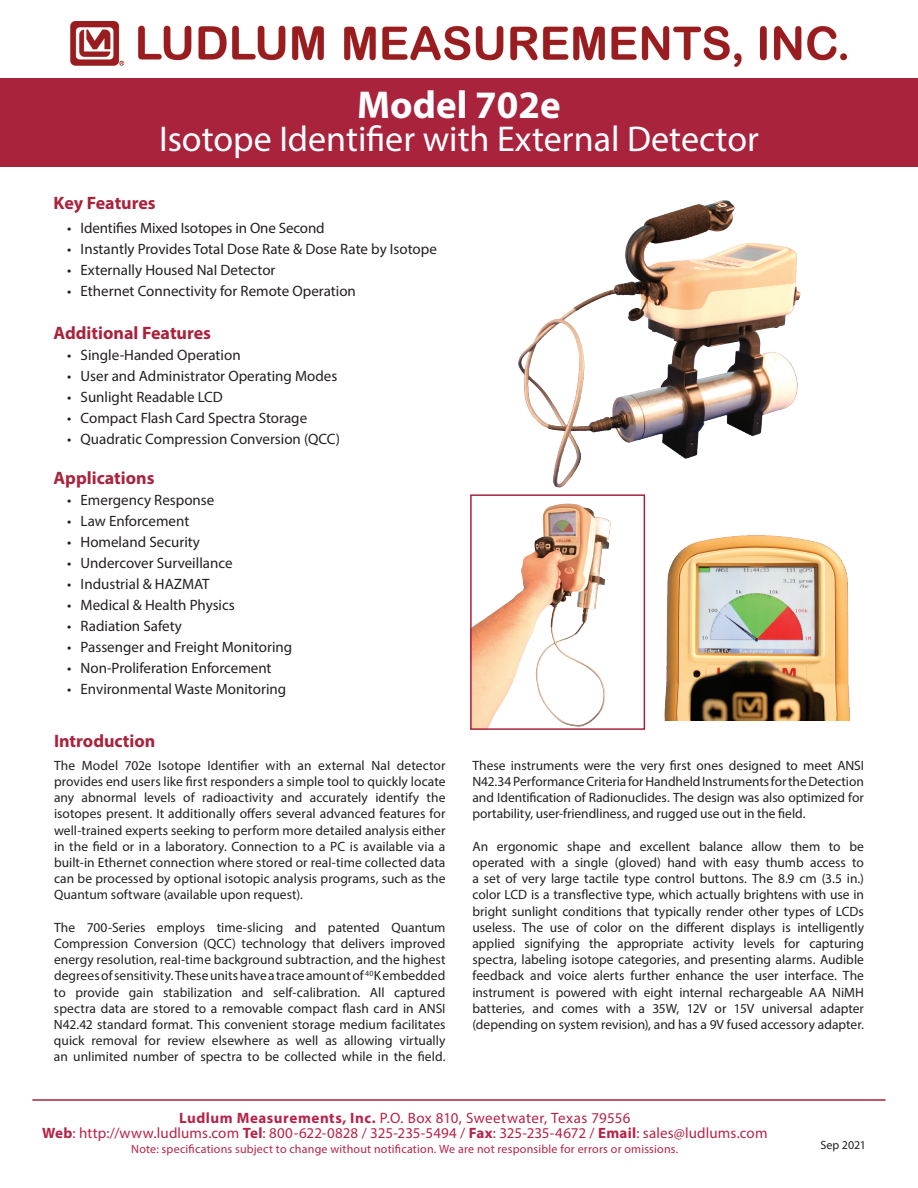
<style>
.page{position:relative;width:918px;height:1188px;background:#fff}
.page>*{position:absolute;margin:0;border:0;box-sizing:border-box;transform-origin:0 0}
.t1{font:700 39px "Myriad Pro";color:#fff}
.t2{font:36px "Myriad Pro";color:#fff}
.t3{font:700 18px "Myriad Pro";color:#a9233d}
.t4{font:15px "Myriad Pro";color:#231f20}
.t5{font:15px/15px "Myriad Pro";letter-spacing:.01em;color:#b72348;text-align:center}
.t6{font:13.5px/16.2px "Myriad Pro";color:#231f20;text-align:justify}
.t7{font:12px "Myriad Pro";letter-spacing:.02em;color:#b72348}
.t8{font:12px "Myriad Pro";letter-spacing:-.005em;color:#231f20}
.s1{font-weight:700}
</style>
<div class="page">
<hr style="left:32px;top:1099px;width:854px;height:2px;background:#a9233d">
<div style="left:0;top:78px;width:918px;height:88px;background:#a9233d"></div>
<img style="left:71px;top:22px;width:775px;height:44px">
<img style="left:473px;top:503px;width:138px;height:224px">
<div style="left:470px;top:494px;width:175px;height:236px;border:2px solid #a9233d"></div>
<img style="left:664px;top:535px;width:186px;height:186px">
<img style="left:518px;top:200px;width:283px;height:288px">
<h1 class="t1" style="left:357px;top:80px;width:205px">Model 702e</h1>
<h2 class="t2" style="left:159px;top:117px;width:601px">Isotope Identifier with External Detector</h2>
<h3 class="t3" style="left:54px;top:191px;width:104px">Key Features</h3>
<p class="t4" style="left:67px;top:219px;width:259px">• Identifies Mixed Isotopes in One Second</p>
<p class="t4" style="left:67px;top:240px;width:371px">• Instantly Provides Total Dose Rate &amp; Dose Rate by Isotope</p>
<p class="t4" style="left:67px;top:261px;width:210px">• Externally Housed NaI Detector</p>
<p class="t4" style="left:67px;top:282px;width:290px">• Ethernet Connectivity for Remote Operation</p>
<h3 class="t3" style="left:54px;top:321px;width:159px">Additional Features</h3>
<p class="t4" style="left:67px;top:346px;width:175px">• Single-Handed Operation</p>
<p class="t4" style="left:67px;top:367px;width:272px">• User and Administrator Operating Modes</p>
<p class="t4" style="left:67px;top:388px;width:157px">• Sunlight Readable LCD</p>
<p class="t4" style="left:67px;top:409px;width:242px">• Compact Flash Card Spectra Storage</p>
<p class="t4" style="left:67px;top:430px;width:275px">• Quadratic Compression Conversion (QCC)</p>
<h3 class="t3" style="left:54px;top:466px;width:102px">Applications</h3>
<p class="t4" style="left:67px;top:490px;width:149px">• Emergency Response</p>
<p class="t4" style="left:67px;top:511px;width:124px">• Law Enforcement</p>
<p class="t4" style="left:67px;top:532px;width:134px">• Homeland Security</p>
<p class="t4" style="left:67px;top:553px;width:167px">• Undercover Surveillance</p>
<p class="t4" style="left:67px;top:574px;width:144px">• Industrial &amp; HAZMAT</p>
<p class="t4" style="left:67px;top:595px;width:169px">• Medical &amp; Health Physics</p>
<p class="t4" style="left:67px;top:616px;width:116px">• Radiation Safety</p>
<p class="t4" style="left:67px;top:637px;width:227px">• Passenger and Freight Monitoring</p>
<p class="t4" style="left:67px;top:658px;width:206px">• Non-Proliferation Enforcement</p>
<p class="t4" style="left:67px;top:679px;width:221px">• Environmental Waste Monitoring</p>
<h3 class="t3" style="left:54px;top:729px;width:103px">Introduction</h3>
<p class="t6" style="left:54px;top:757px;width:393px">The Model 702e Isotope Identifier with an external NaI detector provides end users like first responders a simple tool to quickly locate any abnormal levels of radioactivity and accurately identify the isotopes present. It additionally offers several advanced features for well-trained experts seeking to perform more detailed analysis either in the field or in a laboratory. Connection to a PC is available via a built-in Ethernet connection where stored or real-time collected data can be processed by optional isotopic analysis programs, such as the Quantum software (available upon request).</p>
<p class="t6" style="left:54px;top:919px;width:393px">The 700-Series employs time-slicing and patented Quantum Compression Conversion (QCC) technology that delivers improved energy resolution, real-time background subtraction, and the highest degrees of sensitivity. These units have a trace amount of <sup>40</sup>K embedded to provide gain stabilization and self-calibration. All captured spectra data are stored to a removable compact flash card in ANSI N42.42 standard format. This convenient storage medium facilitates quick removal for review elsewhere as well as allowing virtually an unlimited number of spectra to be collected while in the field.</p>
<p class="t6" style="left:472px;top:757px;width:393px">These instruments were the very first ones designed to meet ANSI N42.34 Performance Criteria for Handheld Instruments for the Detection and Identification of Radionuclides. The design was also optimized for portability, user-friendliness, and rugged use out in the field.</p>
<p class="t6" style="left:472px;top:838px;width:393px">An ergonomic shape and excellent balance allow them to be operated with a single (gloved) hand with easy thumb access to a set of very large tactile type control buttons. The 8.9 cm (3.5 in.) color LCD is a transflective type, which actually brightens with use in bright sunlight conditions that typically render other types of LCDs useless. The use of color on the different displays is intelligently applied signifying the appropriate activity levels for capturing spectra, labeling isotope categories, and presenting alarms. Audible feedback and voice alerts further enhance the user interface. The instrument is powered with eight internal rechargeable AA NiMH batteries, and comes with a 35W, 12V or 15V universal adapter (depending on system revision), and has a 9V fused accessory adapter.</p>
<p class="t5" style="left:42px;top:1110px;width:727px"><span class="s1">Ludlum Measurements, Inc.</span> P.O. Box 810, Sweetwater, Texas 79556<br><span class="s1">Web</span>: http://www.ludlums.com <span class="s1">Tel</span>: 800-622-0828 / 325-235-5494 / <span class="s1">Fax</span>: 325-235-4672 / <span class="s1">Email</span>: sales@ludlums.com</p>
<p class="t7" style="left:131px;top:1142px;width:549px">Note: specifications subject to change without notification. We are not responsible for errors or omissions.</p>
<p class="t8" style="left:820px;top:1138px;width:47px">Sep 2021</p>
</div>
